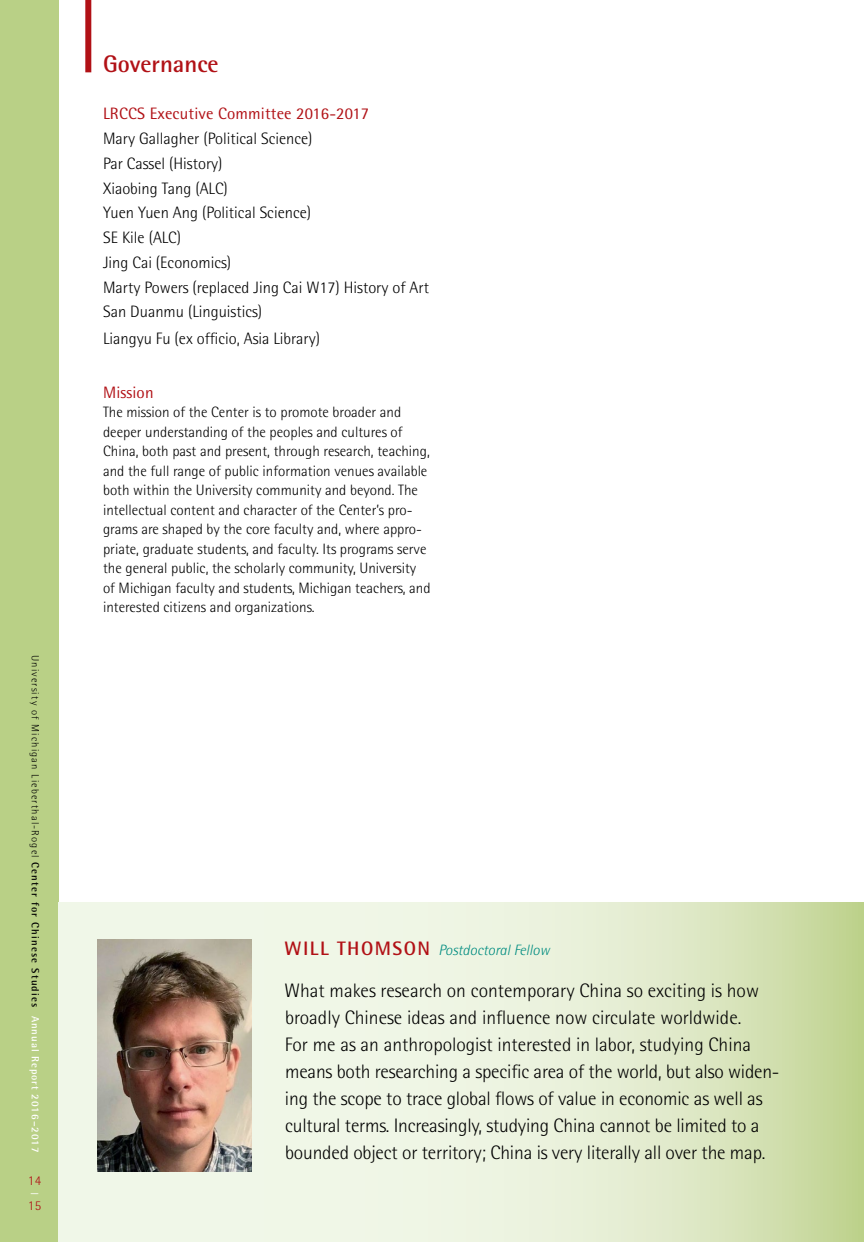
<style>
.page{position:relative;width:864px;height:1242px;background:#fff}
.page>*{position:absolute;margin:0;border:0;box-sizing:border-box;transform-origin:0 0}
.t1{font:700 24px "Rotis Semi Sans";color:#b11116}
.t2{font:300 19.5px/27px "Rotis Semi Sans";letter-spacing:-.01em;color:#000}
.t3{font:700 19.5px "Rotis Semi Sans";color:#b11116}
.t4{font:300 16.5px/24.8px "Rotis Semi Sans";color:#000}
.t5{font:16.5px "Rotis Semi Sans";letter-spacing:.01em;color:#b11116}
.t6{font:300 15px/19.5px "Rotis Semi Sans";color:#000}
.t7{font:italic 300 15px "Rotis Semi Sans";color:#008c80}
.t8{font:300 13.5px "Rotis Semi Sans";color:#b11116}
.t9{font:300 13.5px "Rotis Semi Sans";color:#fff}
.t10{font:300 10.5px "Rotis Semi Sans";letter-spacing:.11em;color:#000}
.s1{font-weight:700}
.s2{font-weight:700;color:#fff}
.s3{font-weight:700;font-style:normal;font-size:19.5px;color:#b11116}
</style>
<div class="page">
<div style="left:0;top:0;width:58px;height:1242px;background:#b9d086"></div>
<svg style="left:58px;top:903px;width:806px;height:339px;background:#e4edd2"></svg>
<div style="left:85px;top:0;width:6px;height:72px;background:#b11116"></div>
<img style="left:98px;top:940px;width:153px;height:231px">
<p class="t10" style="left:41px;top:655px;width:499px;rotate:90deg">University of Michigan Lieberthal-Rogel <span class="s1">Center for Chinese Studies</span> <span class="s2">Annual Report 2016–2017</span></p>
<p class="t8" style="left:28px;top:1172px;width:15px">14</p>
<p class="t9" style="left:30px;top:1184px;width:11px">—</p>
<p class="t8" style="left:28px;top:1198px;width:15px">15</p>
<h1 class="t1" style="left:103px;top:49px;width:117px">Governance</h1>
<p class="t5" style="left:103px;top:104px;width:268px">LRCCS Executive Committee 2016-2017</p>
<p class="t4" style="left:103px;top:126px;width:327px">Mary Gallagher (Political Science)<br>Par Cassel (History)<br>Xiaobing Tang (ALC)<br>Yuen Yuen Ang (Political Science)<br>SE Kile (ALC)<br>Jing Cai (Economics)<br>Marty Powers (replaced Jing Cai W17) History of Art<br>San Duanmu (Linguistics)</p>
<p class="t4" style="left:103px;top:326px;width:218px">Liangyu Fu (ex officio, Asia Library)</p>
<p class="t5" style="left:103px;top:382px;width:52px">Mission</p>
<p class="t6" style="left:103px;top:402px;width:329px">The mission of the Center is to promote broader and deeper understanding of the peoples and cultures of China, both past and present, through research, teaching, and the full range of public information venues available both within the University community and beyond. The intellectual content and character of the Center’s pro&shy;grams are shaped by the core faculty and, where appro&shy;priate, graduate students, and faculty. Its programs serve the general public, the scholarly community, University of Michigan faculty and students, Michigan teachers, and interested citizens and organizations.</p>
<h2 class="t3" style="left:285px;top:936px;width:77px">Will Thomso</h2>
<p class="t7" style="left:417px;top:941px;width:134px"><span class="s3">n</span> Postdoctoral Fellow</p>
<p class="t2" style="left:285px;top:977px;width:497px">What makes research on contemporary China so exciting is how broadly Chinese ideas and influence now circulate worldwide.<br>For me as an anthropologist interested in labor, studying China means both researching a specific area of the world, but also widen&shy;ing the scope to trace global flows of value in economic as well as cultural terms. Increasingly, studying China cannot be limited to a bounded object or territory; China is very literally all over the map.</p>
</div>
